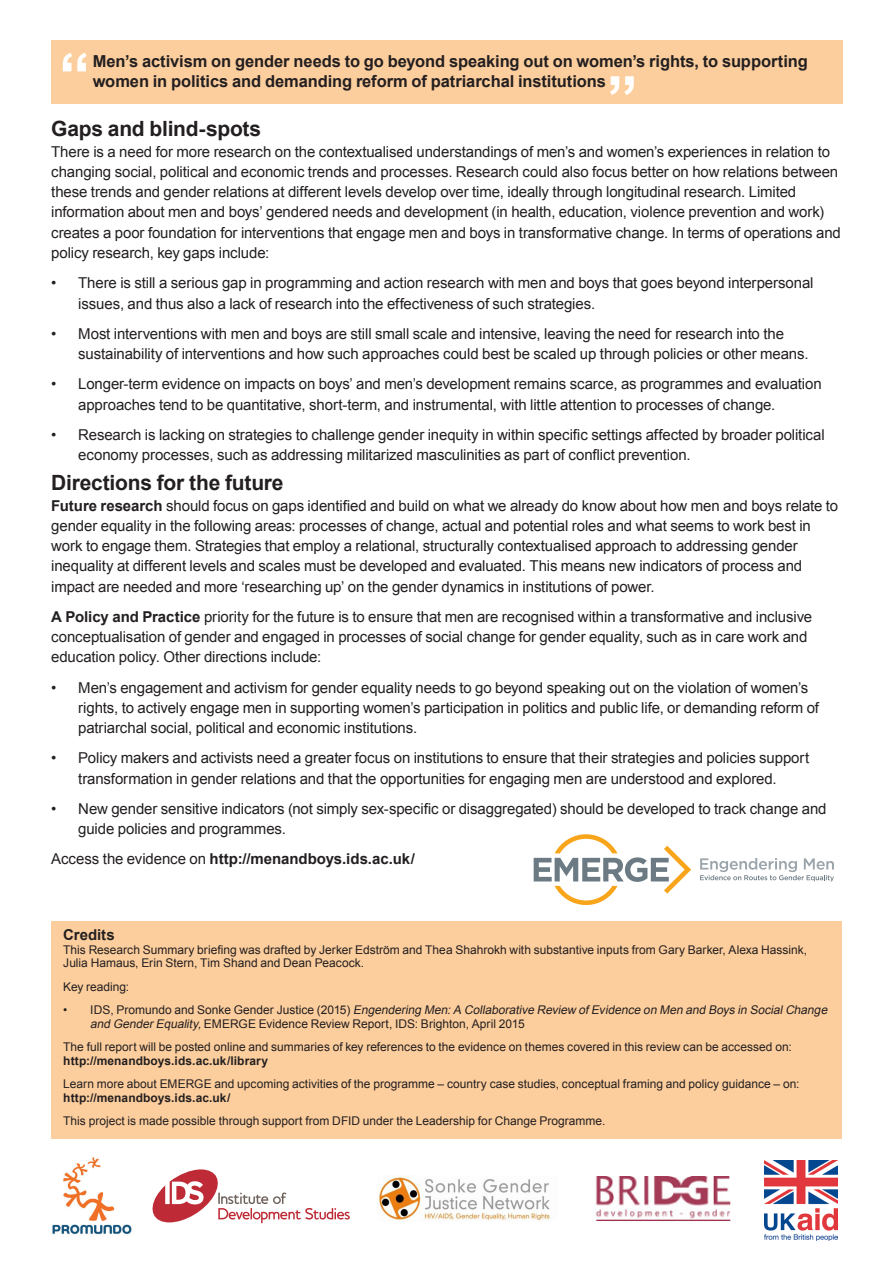
<style>
.page{position:relative;width:893px;height:1263px;background:#fff}
.page>*{position:absolute;margin:0;border:0;box-sizing:border-box;transform-origin:0 0}
.Summary_credits_etc{font:700 63px "Arial";color:#fff}
.Summary_credits_etc-2{font:700 21px "Arial";letter-spacing:-.01em;color:#231f20}
.Summary_credits_etc-3{font:700 16.5px "Arial";letter-spacing:-.005em;color:#231f20}
.Summary_credits_etc-4{font:15px/20.2px "Arial";letter-spacing:-.01em;color:#231f20}
.Summary_credits_etc-5{font:700 15px "Arial";letter-spacing:-.005em;color:#231f20}
.Summary_credits_etc-6{font:12px/13.5px "Arial";color:#231f20}
.s1{font-weight:700}
.s2{font-weight:400}
.s3{font-style:italic}
</style>
<div class="page">
<div style="left:51px;top:921px;width:791px;height:217px;background:#fdce9d"></div>
<svg style="left:152px;top:1169px;width:198px;height:54px"></svg>
<img style="left:765px;top:1161px;width:72px;height:79px">
<div style="left:51px;top:40px;width:791px;height:64px;background:#fdce9d"></div>
<img style="left:52px;top:1157px;width:80px;height:78px">
<img style="left:378px;top:1176px;width:172px;height:45px">
<img style="left:595px;top:1177px;width:136px;height:44px">
<svg style="left:534px;top:834px;width:157px;height:71px"></svg>
<svg style="left:700px;top:858px;width:134px;height:23px"></svg>
<p class="Summary_credits_etc" style="left:59px;top:34px;width:33px">“</p>
<p class="Summary_credits_etc-3" style="left:93px;top:50px;width:716px">Men’s activism on gender needs to go beyond speaking out on women’s rights, to supporting</p>
<p class="Summary_credits_etc-3" style="left:93px;top:70px;width:515px">women in politics and demanding reform of patriarchal institutions</p>
<p class="Summary_credits_etc" style="left:638px;top:114px;width:33px;rotate:-180deg">“</p>
<p class="Summary_credits_etc-2" style="left:51px;top:115px;width:211px">Gaps and blind-spots</p>
<p class="Summary_credits_etc-4" style="left:51px;top:141px;width:791px">There is a need for more research on the contextualised understandings of men’s and women’s experiences in relation to changing social, political and economic trends and processes. Research could also focus better on how relations between these trends and gender relations at different levels develop over time, ideally through longitudinal research. Limited information about men and boys’ gendered needs and development (in health, education, violence prevention and work) creates a poor foundation for interventions that engage men and boys in transformative change. In terms of operations and policy research, key gaps include:</p>
<p class="Summary_credits_etc-4" style="left:78px;top:273px;width:737px;text-indent:-27px">• There is still a serious gap in programming and action research with men and boys that goes beyond interpersonal issues, and thus also a lack of research into the effectiveness of such strategies.</p>
<p class="Summary_credits_etc-4" style="left:78px;top:323px;width:732px;text-indent:-27px">• Most interventions with men and boys are still small scale and intensive, leaving the need for research into the sustainability of interventions and how such approaches could best be scaled up through policies or other means.</p>
<p class="Summary_credits_etc-4" style="left:78px;top:374px;width:745px;text-indent:-27px">• Longer-term evidence on impacts on boys’ and men’s development remains scarce, as programmes and evaluation approaches tend to be quantitative, short-term, and instrumental, with little attention to processes of change.</p>
<p class="Summary_credits_etc-4" style="left:78px;top:424px;width:748px;text-indent:-27px">• Research is lacking on strategies to challenge gender inequity in within specific settings affected by broader political economy processes, such as addressing militarized masculinities as part of conflict prevention.</p>
<p class="Summary_credits_etc-2" style="left:51px;top:469px;width:234px">Directions for the future</p>
<p class="Summary_credits_etc-4" style="left:51px;top:495px;width:788px"><span class="s1">Future research</span> should focus on gaps identified and build on what we already do know about how men and boys relate to gender equality in the following areas: processes of change, actual and potential roles and what seems to work best in work to engage them. Strategies that employ a relational, structurally contextualised approach to addressing gender inequality at different levels and scales must be developed and evaluated. This means new indicators of process and impact are needed and more ‘researching up’ on the gender dynamics in institutions of power.</p>
<p class="Summary_credits_etc-4" style="left:51px;top:606px;width:762px"><span class="s1">A Policy and Practice</span> priority for the future is to ensure that men are recognised within a transformative and inclusive conceptualisation of gender and engaged in processes of social change for gender equality, such as in care work and education policy. Other directions include:</p>
<p class="Summary_credits_etc-4" style="left:78px;top:677px;width:742px;text-indent:-27px">• Men’s engagement and activism for gender equality needs to go beyond speaking out on the violation of women’s rights, to actively engage men in supporting women’s participation in politics and public life, or demanding reform of patriarchal social, political and economic institutions.</p>
<p class="Summary_credits_etc-4" style="left:51px;top:748px;width:759px;text-align:center">• Policy makers and activists need a greater focus on institutions to ensure that their strategies and policies support transformation in gender relations and that the opportunities for engaging men are understood and explored.</p>
<p class="Summary_credits_etc-4" style="left:78px;top:798px;width:750px;text-indent:-27px">• New gender sensitive indicators (not simply sex-specific or disaggregated) should be developed to track change and guide policies and programmes.</p>
<p class="Summary_credits_etc-5" style="left:51px;top:849px;width:365px"><span class="s2">Access the evidence on</span> http://menandboys.ids.ac.uk/</p>
<p class="Summary_credits_etc-5" style="left:63px;top:925px;width:53px">Credits</p>
<p class="Summary_credits_etc-6" style="left:63px;top:943px;width:745px">This Research Summary briefing was drafted by Jerker Edström and Thea Shahrokh with substantive inputs from Gary Barker, Alexa Hassink,<br>Julia Hamaus, Erin Stern, Tim Shand and Dean Peacock.</p>
<p class="Summary_credits_etc-6" style="left:63px;top:980px;width:68px">Key reading:</p>
<p class="Summary_credits_etc-6" style="left:90px;top:1003px;width:741px;text-indent:-27px">• I D S , P ro m u n d o a n d S o n ke G e n d e r J u s t i c e (2 0 1 5 ) <span class="s3">Engendering Men:A Collaborative Review ofEvidence on Men and Boys in SocialChange and GenderEquality,</span>EMERGE Evidence Review Report, IDS: Brighton, April 2015</p>
<p class="Summary_credits_etc-6" style="left:63px;top:1040px;width:730px">The full report will be posted online and summaries of key references to the evidence on themes covered in this review can be accessed on: <span class="s1">http://menandboys.ids.ac.uk/library</span></p>
<p class="Summary_credits_etc-6" style="left:63px;top:1077px;width:738px">Learn more about EMERGE and upcoming activities of the programme – country case studies, conceptual framing and policy guidance – on: <span class="s1">http://menandboys.ids.ac.uk/</span></p>
<p class="Summary_credits_etc-6" style="left:63px;top:1114px;width:544px">This project is made possible through support from DFID under the Leadership for Change Programme.</p>
</div>
